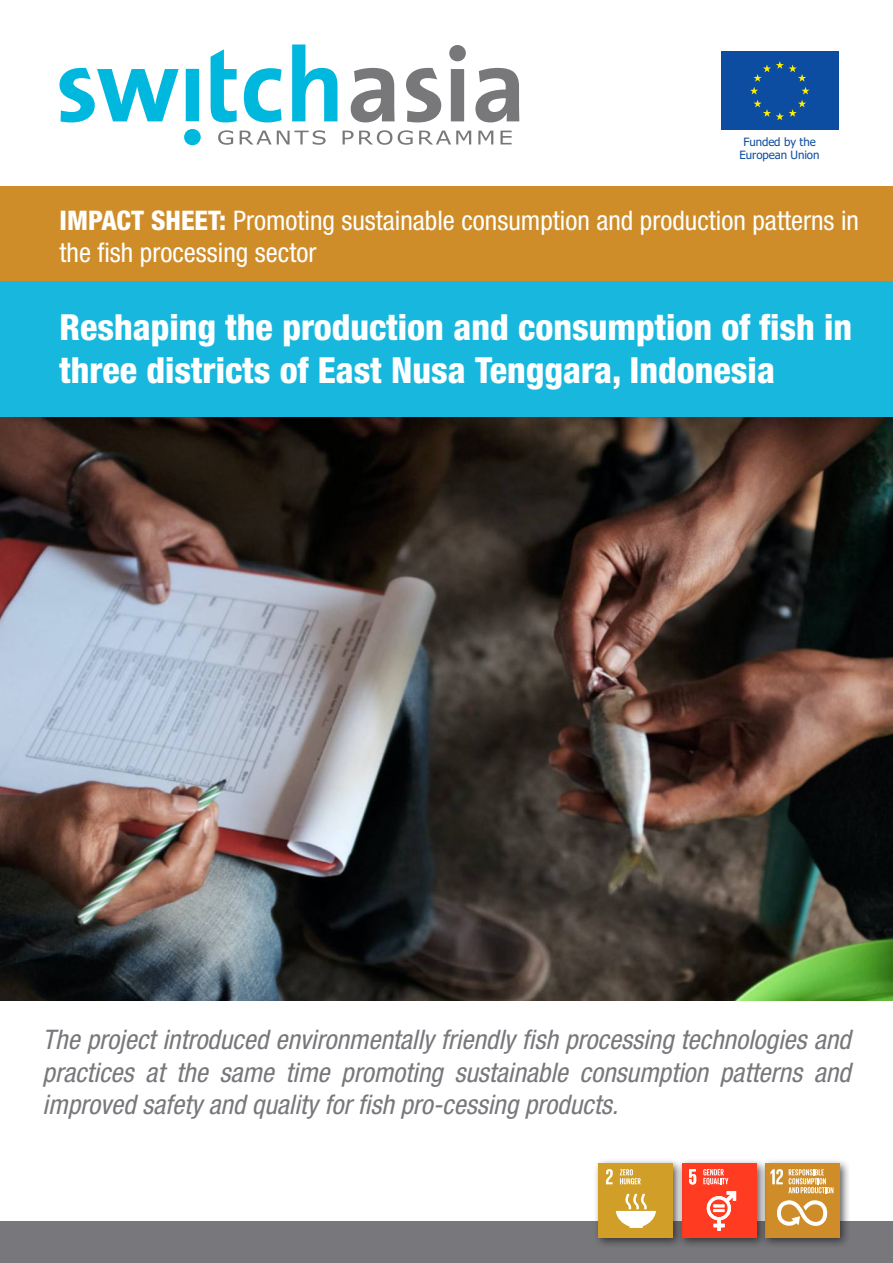
<style>
.page{position:relative;width:893px;height:1263px;background:#fff}
.page>*{position:absolute;margin:0;border:0;box-sizing:border-box;transform-origin:0 0}
.t1{font:800 condensed 36px/43.2px "Helvetica Neue LT Std";color:#fff}
.t2{font:italic condensed 27px/32.4px "Helvetica Neue LT Std";color:#77777c;text-align:justify}
.t3{font:condensed 27px/32.4px "Helvetica Neue LT Std";color:#fff}
.t4{font:11.55px/13.8px "Tahoma";letter-spacing:-.005em;color:#0f4fa0;text-align:center}
.s1{font-weight:800}
</style>
<div class="page">
<img style="left:0;top:417px;width:893px;height:583px">
<div style="left:0;top:187px;width:893px;height:95px;background:#cf8d2a"></div>
<div style="left:0;top:1221px;width:893px;height:42px;background:#77777c"></div>
<svg style="left:721px;top:51px;width:118px;height:1px"></svg>
<div style="left:721px;top:52px;width:118px;height:78px;background:#0d4da1"></div>
<svg style="left:750px;top:61px;width:59px;height:59px"></svg>
<div style="left:0;top:282px;width:893px;height:135px;background:#18b8de"></div>
<svg style="left:351px;top:45px;width:168px;height:77px"></svg>
<svg style="left:60px;top:44px;width:277px;height:101px"></svg>
<svg style="left:343px;top:130px;width:49px;height:15px"></svg>
<svg style="left:398px;top:130px;width:15px;height:15px"></svg>
<svg style="left:419px;top:131px;width:52px;height:13px"></svg>
<svg style="left:478px;top:131px;width:15px;height:13px"></svg>
<svg style="left:500px;top:131px;width:12px;height:13px"></svg>
<div style="left:760px;top:1158px;width:90px;height:90px;background:#231f20;opacity:.75"></div>
<div style="left:765px;top:1163px;width:74px;height:74px;background:#cf8d29"></div>
<svg style="left:777px;top:1200px;width:50px;height:26px"></svg>
<svg style="left:770px;top:1169px;width:63px;height:24px"></svg>
<div style="left:676px;top:1158px;width:91px;height:90px;background:#231f20;opacity:.75"></div>
<div style="left:682px;top:1163px;width:74px;height:74px;background:#ff3b21"></div>
<svg style="left:689px;top:1169px;width:7px;height:15px"></svg>
<svg style="left:707px;top:1191px;width:29px;height:40px"></svg>
<svg style="left:703px;top:1169px;width:25px;height:16px"></svg>
<div style="left:593px;top:1158px;width:91px;height:90px;background:#231f20;opacity:.75"></div>
<div style="left:599px;top:1163px;width:74px;height:74px;background:#d19f28"></div>
<svg style="left:606px;top:1169px;width:7px;height:15px"></svg>
<svg style="left:616px;top:1193px;width:40px;height:35px"></svg>
<svg style="left:620px;top:1169px;width:21px;height:15px"></svg>
<p class="t4" style="left:740px;top:135px;width:81px">Funded by the<br>European Union</p>
<p class="t3" style="left:60px;top:204px;width:801px"><span class="s1">IMPACT SHEET:</span> Promoting sustainable consumption and production patterns in the fish processing sector</p>
<p class="t1" style="left:60px;top:305px;width:794px">Reshaping the production and consumption of fish in three districts of East Nusa Tenggara, Indonesia</p>
<p class="t2" style="left:43px;top:1024px;width:809px">The project introduced environmentally friendly fish processing technologies and practices at the same time promoting sustainable consumption patterns and improved safety and quality for fish pro-cessing products.</p>
</div>
